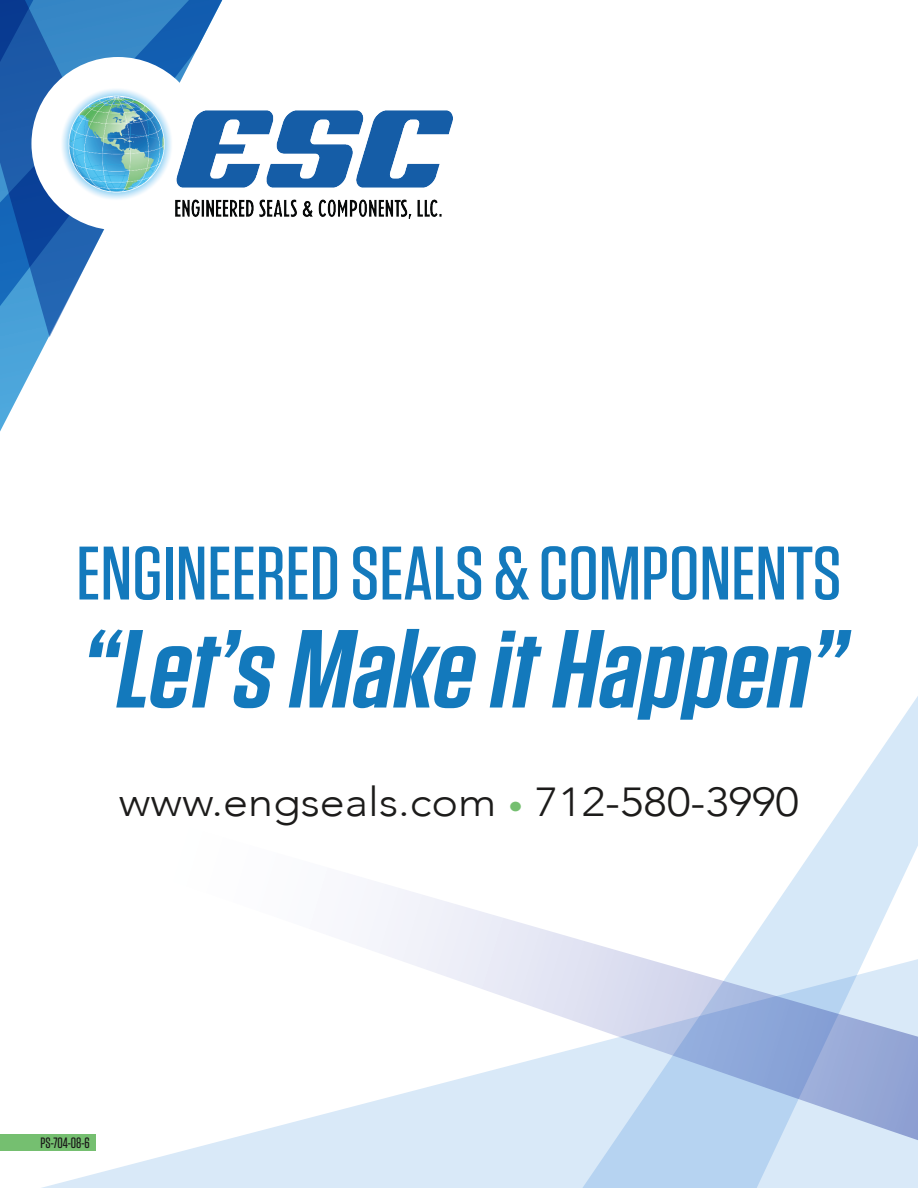
<style>
.page{position:relative;width:918px;height:1188px;background:#fff}
.page>*{position:absolute;margin:0;border:0;box-sizing:border-box;transform-origin:0 0}
.t1{font:italic 600 110.7px "Tungsten";color:#1379bc;scale:1.11 1}
.t2{font:500 75.6px "Tungsten";color:#1379bc;scale:1.11 1}
.t3{font:300 40.5px "Avenir";color:#1c1b1a;scale:1.11 1}
.t4{font:500 15px "Tungsten";color:#1c1b1a}
.s1{font-size:27px;color:#75bf70}
</style>
<div class="page">
<svg style="left:0;top:1134px;width:570px;height:54px;fill:#d9e9f8"></svg>
<svg style="left:570px;top:696px;width:348px;height:492px"></svg>
<svg style="left:32px;top:789px;width:886px;height:370px"></svg>
<svg style="left:0;top:387px;width:23px;height:45px"></svg>
<svg style="left:0;top:0;width:223px;height:387px"></svg>
<div style="left:31px;top:57px;width:174px;height:173px;background:#fff;border-radius:50%"></div>
<img style="left:61px;top:87px;width:391px;height:131px">
<h2 class="t2" style="left:76px;top:534px;width:691px">ENGINEERED SEALS &amp; COMPONENTS</h2>
<h1 class="t1" style="left:77px;top:611px;width:709px">“Let’s Make itHappen”</h1>
<p class="t3" style="left:119px;top:778px;width:614px">www.engseals.com <span class="s1">•</span> 712-580-3990</p>
<p class="t4" style="left:40px;top:1135px;width:51px">PS-704-08-6</p>
</div>
